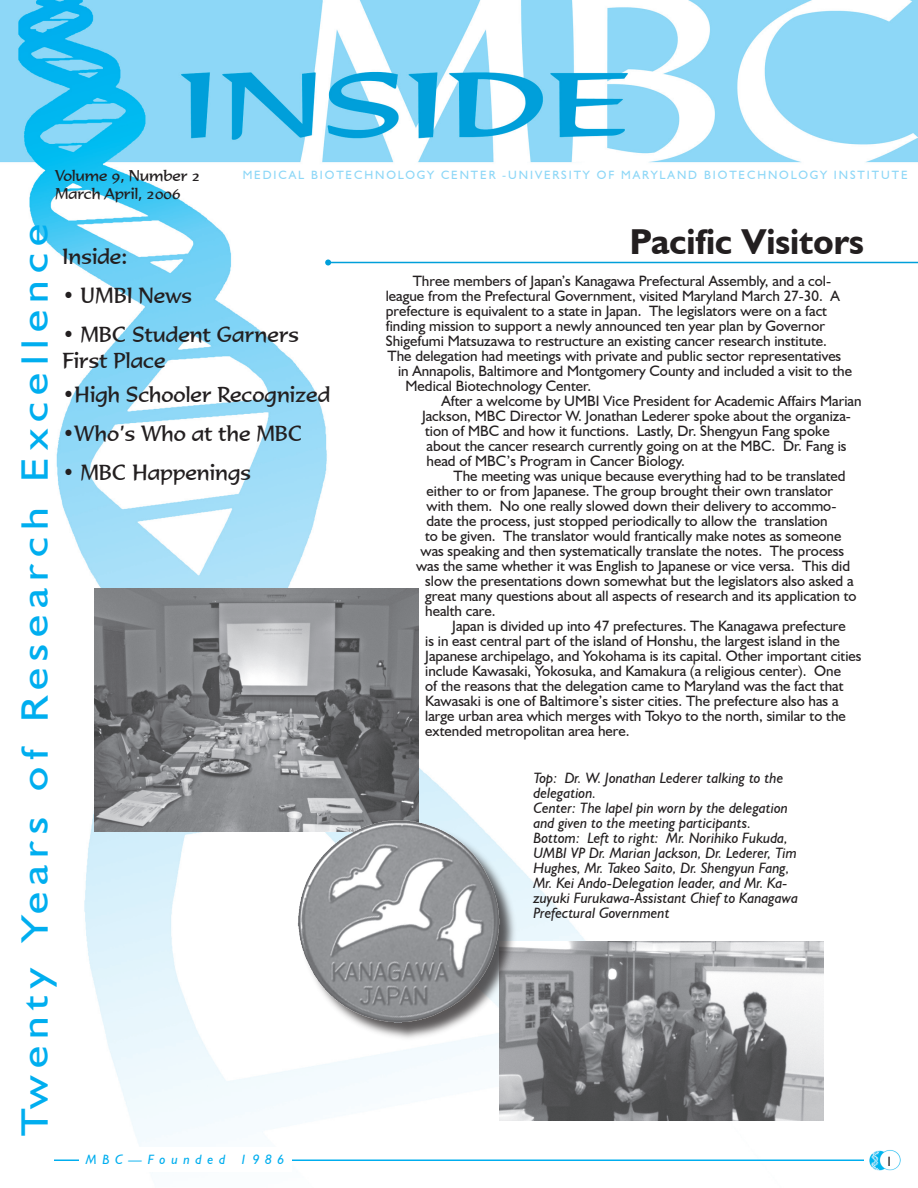
<style>
.page{position:relative;width:918px;height:1188px;background:#fff}
.page>*{position:absolute;margin:0;border:0;box-sizing:border-box;transform-origin:0 0}
.t1{font:38.25px "Humanist 521 BT";letter-spacing:.16em;color:#00aeef;scale:1.18 1}
.t2{font:700 36px "Humanist 521 BT";color:#231f20}
.t3{font:21.15px/25.3px "Formal 436 BT";color:#231f20}
.t4{font:15px "Humanist 521 BT";color:#231f20}
.t5{font:italic 15px/15px "Humanist 521 BT";color:#231f20}
.t6{font:15px "Formal 436 BT";color:#231f20}
.t7{font:italic 13.5px "Humanist 521 BT";letter-spacing:.42em;color:#00aeef}
.t8{font:13.5px "Humanist 521 BT";color:#231f20}
.t9{font:12px "Humanist 521 BT";letter-spacing:.16em;color:#8dd7f7}
</style>
<div class="page">
<img style="left:0;top:0;width:918px;height:1160px">
<img style="left:869px;top:1148px;width:32px;height:23px">
<hr style="left:54px;top:1160px;width:810px;height:1px;background:#00aeef">
<div style="left:79px;top:1148px;width:213px;height:24px;background:#fff"></div>
<hr style="left:328px;top:262px;width:590px;height:1px;background:#009fda">
<svg style="left:325px;top:259px;width:6px;height:6px"></svg>
<img style="left:500px;top:942px;width:324px;height:178px">
<img style="left:94px;top:588px;width:324px;height:243px">
<div style="left:298px;top:821px;width:221px;height:222px;background:#231f20;opacity:.75"></div>
<img style="left:297px;top:820px;width:202px;height:202px">
<p class="t6" style="left:55px;top:167px;width:147px">Volume 9, Number 2</p>
<p class="t9" style="left:243px;top:167px;width:666px">MEDICAL BIOTECHNOLOGY CENTER -UNIVERSITY OF MARYLAND BIOTECHNOLOGY INSTITUTE</p>
<p class="t6" style="left:55px;top:185px;width:127px">March April, 2006</p>
<h2 class="t2" style="left:630px;top:219px;width:235px">Pacific Visitors</h2>
<h1 class="t1" style="left:11px;top:1136px;width:774px;rotate:-90deg">Twenty Years of Research Excellence</h1>
<h3 class="t3" style="left:62px;top:244px;width:66px">Inside:</h3>
<h3 class="t3" style="left:62px;top:283px;width:131px">• UMBI News</h3>
<h3 class="t3" style="left:62px;top:322px;width:238px">• MBC Student Garners<br>First Place</h3>
<h3 class="t3" style="left:62px;top:382px;width:269px">•High Schooler Recognized</h3>
<h3 class="t3" style="left:62px;top:421px;width:242px">•Who’s Who at the MBC</h3>
<h3 class="t3" style="left:62px;top:460px;width:190px">• MBC Happenings</h3>
<p class="t4" style="left:413px;top:272px;width:420px">Three members of Japan’s Kanagawa Prefectural Assembly, and a col-</p>
<p class="t4" style="left:386px;top:287px;width:455px">league from the Prefectural Government, visited Maryland March 27-30. A</p>
<p class="t4" style="left:386px;top:302px;width:443px">prefecture is equivalent to a state in Japan. The legislators were on a fact</p>
<p class="t4" style="left:386px;top:317px;width:441px">finding mission to support a newly announced ten year plan by Governor</p>
<p class="t4" style="left:386px;top:332px;width:443px">Shigefumi Matsuzawa to restructure an existing cancer research institute.</p>
<p class="t4" style="left:388px;top:347px;width:455px">The delegation had meetings with private and public sector representatives</p>
<p class="t4" style="left:398px;top:362px;width:456px">in Annapolis, Baltimore and Montgomery County and included a visit to the</p>
<p class="t4" style="left:406px;top:377px;width:187px">Medical Biotechnology Center.</p>
<p class="t4" style="left:442px;top:392px;width:421px">After a welcome by UMBI Vice President for Academic Affairs Marian</p>
<p class="t4" style="left:422px;top:407px;width:431px">Jackson, MBC Director W. Jonathan Lederer spoke about the organiza-</p>
<p class="t4" style="left:425px;top:422px;width:406px">tion of MBC and how it functions. Lastly, Dr. Shengyun Fang spoke</p>
<p class="t4" style="left:427px;top:437px;width:422px">about the cancer research currently going on at the MBC. Dr. Fang is</p>
<p class="t4" style="left:427px;top:452px;width:260px">head of MBC’s Program in Cancer Biology.</p>
<p class="t4" style="left:454px;top:467px;width:394px">The meeting was unique because everything had to be translated</p>
<p class="t4" style="left:427px;top:482px;width:408px">either to or from Japanese. The group brought their own translator</p>
<p class="t4" style="left:427px;top:497px;width:412px">with them. No one really slowed down their delivery to accommo-</p>
<p class="t4" style="left:427px;top:512px;width:403px">date the process, just stopped periodically to allow the translation</p>
<p class="t4" style="left:425px;top:527px;width:418px">to be given. The translator would frantically make notes as someone</p>
<p class="t4" style="left:421px;top:542px;width:425px">was speaking and then systematically translate the notes. The process</p>
<p class="t4" style="left:416px;top:557px;width:436px">was the same whether it was English to Japanese or vice versa. This did</p>
<p class="t4" style="left:425px;top:572px;width:430px">slow the presentations down somewhat but the legislators also asked a</p>
<p class="t4" style="left:425px;top:587px;width:433px">great many questions about all aspects of research and its application to</p>
<p class="t4" style="left:425px;top:602px;width:72px">health care.</p>
<p class="t4" style="left:452px;top:617px;width:395px">Japan is divided up into 47 prefectures. The Kanagawa prefecture</p>
<p class="t4" style="left:425px;top:632px;width:416px">is in east central part of the island of Honshu, the largest island in the</p>
<p class="t4" style="left:425px;top:647px;width:438px">Japanese archipelago, and Yokohama is its capital. Other important cities</p>
<p class="t4" style="left:425px;top:662px;width:417px">include Kawasaki, Yokosuka, and Kamakura (a religious center). One</p>
<p class="t4" style="left:425px;top:677px;width:420px">of the reasons that the delegation came to Maryland was the fact that</p>
<p class="t4" style="left:425px;top:692px;width:415px">Kawasaki is one of Baltimore’s sister cities. The prefecture also has a</p>
<p class="t4" style="left:425px;top:707px;width:422px">large urban area which merges with Tokyo to the north, similar to the</p>
<p class="t4" style="left:425px;top:722px;width:206px">extended metropolitan area here.</p>
<p class="t5" style="left:534px;top:770px;width:266px">Top: Dr. W. Jonathan Lederer talking to the delegation.<br>Center: The lapel pin worn by the delegation and given to the meeting participants.<br>Bottom: Left to right: Mr. Norihiko Fukuda, UMBI VP Dr. Marian Jackson, Dr. Lederer, Tim Hughes, Mr. Takeo Saito, Dr. Shengyun Fang, Mr. Kei Ando-Delegation leader, and Mr. Ka&shy;zuyuki Furukawa-Assistant Chief to Kanagawa Prefectural Government</p>
<p class="t7" style="left:86px;top:1151px;width:200px">MBC—Founded 1986</p>
<p class="t8" style="left:886px;top:1153px;width:8px">1</p>
</div>
